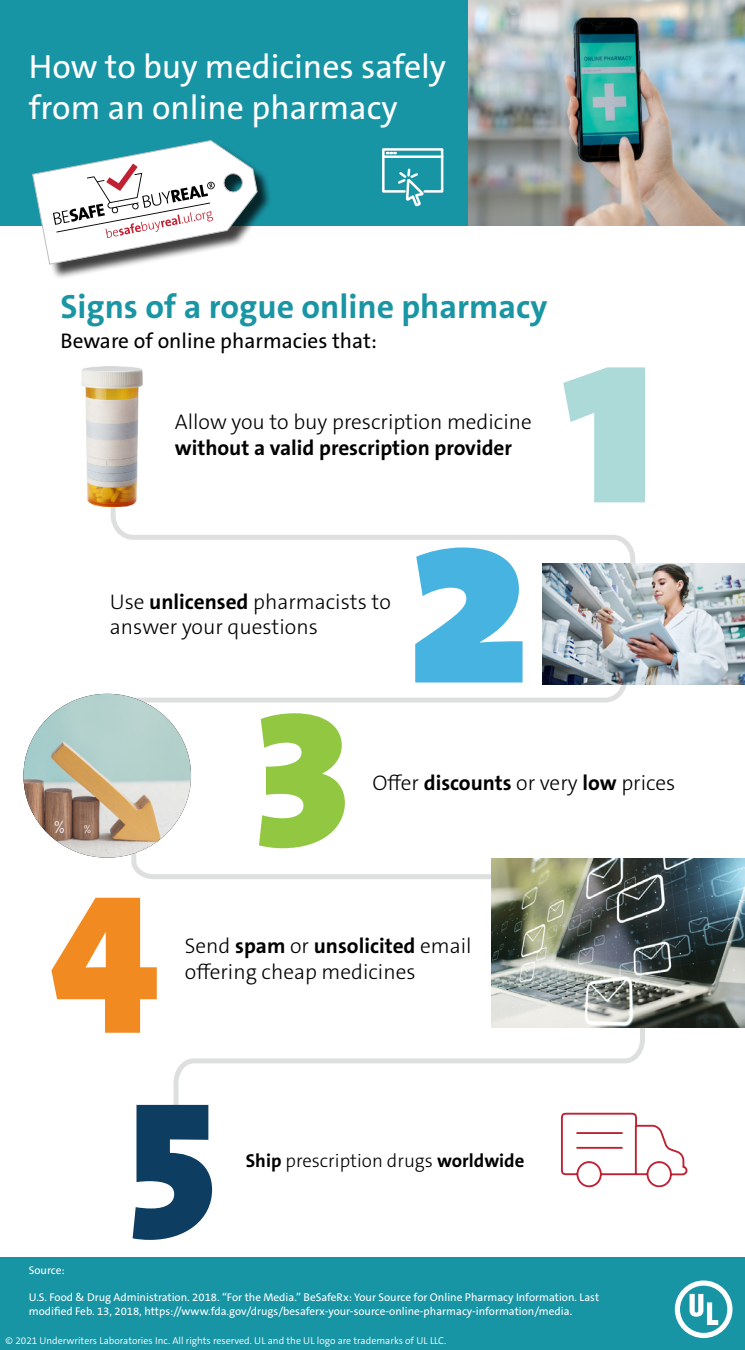
<style>
.page{position:relative;width:745px;height:1350px;background:#fff}
.page>*{position:absolute;margin:0;border:0;box-sizing:border-box;transform-origin:0 0}
.t1{font:33.75px/40.5px "The Sans C5";color:#fff}
.t2{font:700 33.75px "The Sans C5";color:#1995a3}
.t3{font:300 21.25px/25.5px "The Sans C5";color:#000}
.t4{font:700 21.25px "The Sans C5";color:#000}
.t5{font:21.25px "The Sans C5";color:#000}
.t6{font:300 18.75px "The Sans C5";color:#000}
.t7{font:11.25px/13.5px "The Sans C5";color:#fff}
.t8{font:300 10px "The Sans C5";color:#fff}
.s1{font-weight:700}
</style>
<div class="page">
<svg style="left:108px;top:502px;width:529px;height:61px"></svg>
<svg style="left:102px;top:660px;width:527px;height:43px"></svg>
<svg style="left:171px;top:1027px;width:476px;height:78px"></svg>
<div style="left:0;top:0;width:491px;height:225px;background:#1895a5"></div>
<div style="left:0;top:1258px;width:744px;height:92px;background:#1895a5"></div>
<img style="left:468px;top:0;width:276px;height:225px">
<div style="left:35px;top:143px;width:237px;height:137px;background:#000;opacity:.75"></div>
<svg style="left:32px;top:140px;width:225px;height:124px"></svg>
<svg style="left:129px;top:848px;width:543px;height:50px"></svg>
<svg style="left:382px;top:148px;width:62px;height:59px"></svg>
<svg style="left:561px;top:1112px;width:125px;height:76px"></svg>
<hr style="left:576px;top:1132px;width:45px;height:2px;background:#bf2133">
<hr style="left:576px;top:1147px;width:45px;height:2px;background:#bf2133">
<svg style="left:415px;top:548px;width:107px;height:134px"></svg>
<svg style="left:259px;top:713px;width:85px;height:135px"></svg>
<svg style="left:51px;top:898px;width:106px;height:135px"></svg>
<svg style="left:132px;top:1105px;width:80px;height:135px"></svg>
<img style="left:23px;top:694px;width:168px;height:164px">
<img style="left:81px;top:366px;width:61px;height:140px">
<img style="left:542px;top:563px;width:202px;height:121px">
<img style="left:491px;top:859px;width:253px;height:168px">
<svg style="left:563px;top:367px;width:81px;height:135px"></svg>
<svg style="left:674px;top:1280px;width:58px;height:58px"></svg>
<h1 class="t1" style="left:29px;top:47px;width:418px">How to buy medicines safely from an online pharmacy</h1>
<h1 class="t2" style="left:60px;top:285px;width:488px">Signs of a rogue online pharmacy</h1>
<h2 class="t5" style="left:60px;top:327px;width:318px">Beware of online pharmacies that:</h2>
<h2 class="t3" style="left:175px;top:409px;width:358px">Allow you to buy prescription medicine</h2>
<h2 class="t4" style="left:175px;top:434px;width:338px">without a valid prescription provider</h2>
<h2 class="t3" style="left:110px;top:589px;width:282px">Use <span class="s1">unlicensed</span> pharmacists to answer your questions</h2>
<h2 class="t3" style="left:372px;top:770px;width:304px">Offer <span class="s1">discounts</span> or very <span class="s1">low</span> prices</h2>
<h2 class="t3" style="left:185px;top:933px;width:288px">Send <span class="s1">spam</span> or <span class="s1">unsolicited</span> email offering cheap medicines</h2>
<h3 class="t6" style="left:246px;top:1148px;width:280px"><span class="s1">Ship</span> prescription drugs <span class="s1">worldwide</span></h3>
<p class="t7" style="left:29px;top:1264px;width:37px">Source:</p>
<p class="t7" style="left:29px;top:1291px;width:571px">U.S. Food &amp; Drug Administration. 2018. “For the Media.” BeSafeRx: Your Source for Online Pharmacy Information. Last modified Feb. 13, 2018, https://www.fda.gov/drugs/besaferx-your-source-online-pharmacy-information/media.</p>
<p class="t8" style="left:6px;top:1334px;width:442px">© 2021 Underwriters Laboratories Inc. All rights reserved. UL and the UL logo are trademarks of UL LLC.</p>
</div>
